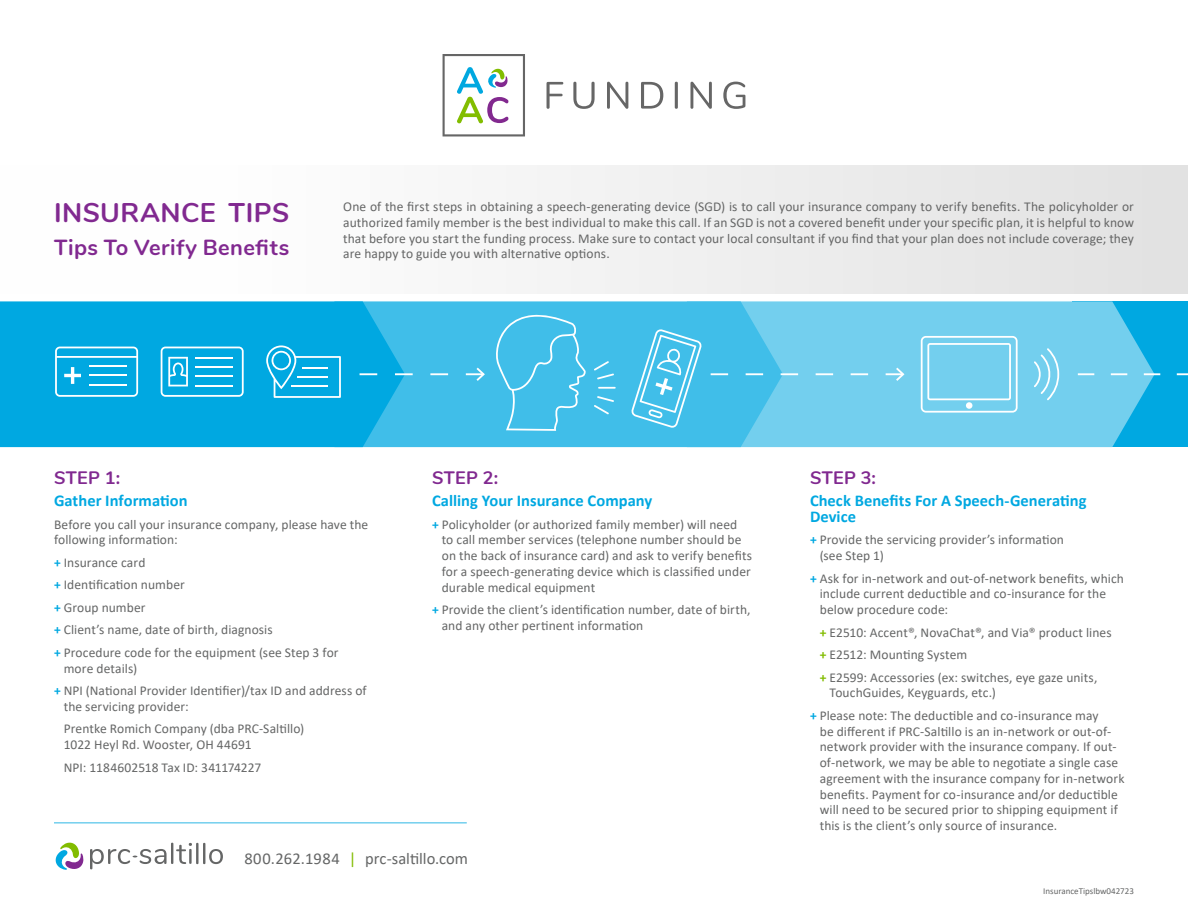
<style>
.page{position:relative;width:1188px;height:918px;background:#fff}
.page>*{position:absolute;margin:0;border:0;box-sizing:border-box;transform-origin:0 0}
.t1{font:700 27px "Nunito";letter-spacing:.015em;color:#812990}
.t2{font:700 21.9px "Nunito";letter-spacing:.025em;color:#812990}
.t3{font:700 18px "Nunito";letter-spacing:.015em;color:#812990}
.t4{font:700 16.5px/15.8px "Calibri";color:#00a8e1}
.t5{font:16.5px "Calibri";letter-spacing:.005em;color:#656666}
.t6{font:13.5px/15.8px "Calibri";letter-spacing:.005em;color:#656666}
.t7{font:9px "Calibri";color:#656666}
.s1{font-weight:700;color:#00a8e1}
.s2{color:#82bc00}
.s3{font-weight:700;color:#82bc00}
</style>
<div class="page">
<div style="left:1072px;top:301px;width:116px;height:146px;background:#00a8e1"></div>
<svg style="left:783px;top:301px;width:372px;height:146px;background:#6bcced"></svg>
<div style="left:0;top:165px;width:1188px;height:129px;background:linear-gradient(to right,#fff,#e2e2e2)"></div>
<svg style="left:405px;top:301px;width:378px;height:146px;background:#45bfe9"></svg>
<svg style="left:0;top:301px;width:405px;height:146px;background:#05a9e1"></svg>
<svg style="left:547px;top:82px;width:16px;height:27px"></svg>
<svg style="left:573px;top:82px;width:22px;height:27px"></svg>
<svg style="left:607px;top:82px;width:21px;height:27px"></svg>
<svg style="left:641px;top:82px;width:22px;height:27px"></svg>
<svg style="left:675px;top:82px;width:3px;height:27px"></svg>
<svg style="left:690px;top:82px;width:22px;height:27px"></svg>
<svg style="left:723px;top:82px;width:22px;height:27px"></svg>
<svg style="left:443px;top:54px;width:82px;height:82px"></svg>
<svg style="left:1034px;top:348px;width:25px;height:52px"></svg>
<svg style="left:921px;top:336px;width:97px;height:77px;background:#87d5f0"></svg>
<div style="left:966px;top:402px;width:6px;height:7px;background:#fff;border-radius:50%"></div>
<svg style="left:631px;top:329px;width:71px;height:99px;background:#5fc8ec"></svg>
<svg style="left:594px;top:396px;width:20px;height:18px"></svg>
<svg style="left:598px;top:387px;width:18px;height:2px"></svg>
<svg style="left:594px;top:361px;width:20px;height:18px"></svg>
<svg style="left:55px;top:347px;width:83px;height:50px;background:#2db7e6"></svg>
<hr style="left:89px;top:365px;width:38px;height:2px;background:#fff">
<hr style="left:89px;top:375px;width:38px;height:1px;background:#fff">
<hr style="left:89px;top:384px;width:38px;height:2px;background:#fff">
<svg style="left:266px;top:345px;width:75px;height:53px;background:#32b9e6"></svg>
<svg style="left:161px;top:347px;width:83px;height:50px"></svg>
<svg style="left:360px;top:366px;width:126px;height:17px;background:#3abbe8"></svg>
<svg style="left:711px;top:366px;width:195px;height:17px;background:#6bcced"></svg>
<svg style="left:1078px;top:373px;width:110px;height:2px"></svg>
<svg style="left:495px;top:314px;width:91px;height:117px;background:#4ec3ea"></svg>
<svg style="left:55px;top:842px;width:29px;height:28px"></svg>
<svg style="left:90px;top:843px;width:133px;height:26px"></svg>
<hr style="left:54px;top:822px;width:413px;height:2px;background:#73cfee">
<h1 class="t1" style="left:54px;top:193px;width:237px">INSURANCE TIPS</h1>
<h2 class="t2" style="left:54px;top:231px;width:237px">Tips To Verify Benefits</h2>
<p class="t6" style="left:343px;top:198px;width:792px;text-align:justify">One of the first steps in obtaining a speech-generating device (SGD) is to call your insurance company to verify benefits. The policyholder or authorized family member is the best individual to make this call. If an SGD is not a covered benefit under your specific plan, it is helpful to know that before you start the funding process. Make sure to contact your local consultant if you find that your plan does not include coverage; they are happy to guide you with alternative options.</p>
<h3 class="t3" style="left:54px;top:464px;width:68px">STEP 1:</h3>
<p class="t4" style="left:54px;top:493px;width:135px">Gather Information</p>
<p class="t6" style="left:54px;top:516px;width:316px">Before you call your insurance company, please have the following information:</p>
<p class="t6" style="left:54px;top:551px;width:286px;line-height:22.5px"><span class="s1">+</span> Insurance card<br><span class="s1">+</span> Identification number<br><span class="s1">+</span> Group number<br><span class="s1">+</span> Client’s name, date of birth, diagnosis<br><span class="s1">+</span> Procedure code for the equipment (see Step 3 for</p>
<p class="t6" style="left:54px;top:657px;width:314px;line-height:22.5px;text-indent:10px">more details)<br><span class="s1">+</span> NPI (National Provider Identifier)/tax ID and address of</p>
<p class="t6" style="left:64px;top:695px;width:242px;line-height:22.5px">the servicing provider:<br>Prentke Romich Company (dba PRC-Saltillo)</p>
<p class="t6" style="left:64px;top:733px;width:199px;line-height:22.5px">1022 Heyl Rd. Wooster, OH 44691<br>NPI: 1184602518 Tax ID: 341174227</p>
<h3 class="t3" style="left:432px;top:464px;width:68px">STEP 2:</h3>
<p class="t4" style="left:432px;top:493px;width:222px">Calling Your Insurance Company</p>
<p class="t6" style="left:442px;top:516px;width:312px;text-indent:-10px"><span class="s1">+</span> Policyholder (or authorized family member) will need to call member services (telephone number should be on the back of insurance card) and ask to verify benefits for a speech-generating device which is classified under durable medical equipment</p>
<p class="t6" style="left:442px;top:602px;width:310px;text-indent:-10px"><span class="s1">+</span> Provide the client’s identification number, date of birth, and any other pertinent information</p>
<p class="t5" style="left:244px;top:847px;width:225px">800.262.1984 <span class="s2">|</span> prc-saltillo.com</p>
<h3 class="t3" style="left:810px;top:464px;width:68px">STEP 3:</h3>
<p class="t4" style="left:810px;top:493px;width:278px">Check Benefits For A Speech-Generating<br>Device</p>
<p class="t6" style="left:820px;top:532px;width:246px;text-indent:-10px"><span class="s1">+</span> Provide the servicing provider’s information (see Step 1)</p>
<p class="t6" style="left:820px;top:570px;width:306px;text-indent:-10px"><span class="s1">+</span> Ask for in-network and out-of-network benefits, which include current deductible and co-insurance for the below procedure code:</p>
<p class="t6" style="left:820px;top:621px;width:293px;line-height:22.5px"><span class="s3">+</span> E2510: Accent®, NovaChat®, and Via® product lines <span class="s3">+</span> E2512: Mounting System<br><span class="s3">+</span> E2599: Accessories (ex: switches, eye gaze units,</p>
<p class="t6" style="left:810px;top:681px;width:290px;line-height:22.5px;text-indent:19px">TouchGuides, Keyguards, etc.)<br><span class="s1">+</span> Please note: The deductible and co-insurance may</p>
<p class="t6" style="left:820px;top:723px;width:306px">be different if PRC-Saltillo is an in-network or out-of&shy;network provider with the insurance company. If out&shy;of-network, we may be able to negotiate a single case agreement with the insurance company for in-network benefits. Payment for co-insurance and/or deductible will need to be secured prior to shipping equipment if this is the client’s only source of insurance.</p>
<p class="t7" style="left:1043px;top:885px;width:92px">InsuranceTipslbw042723</p>
</div>
